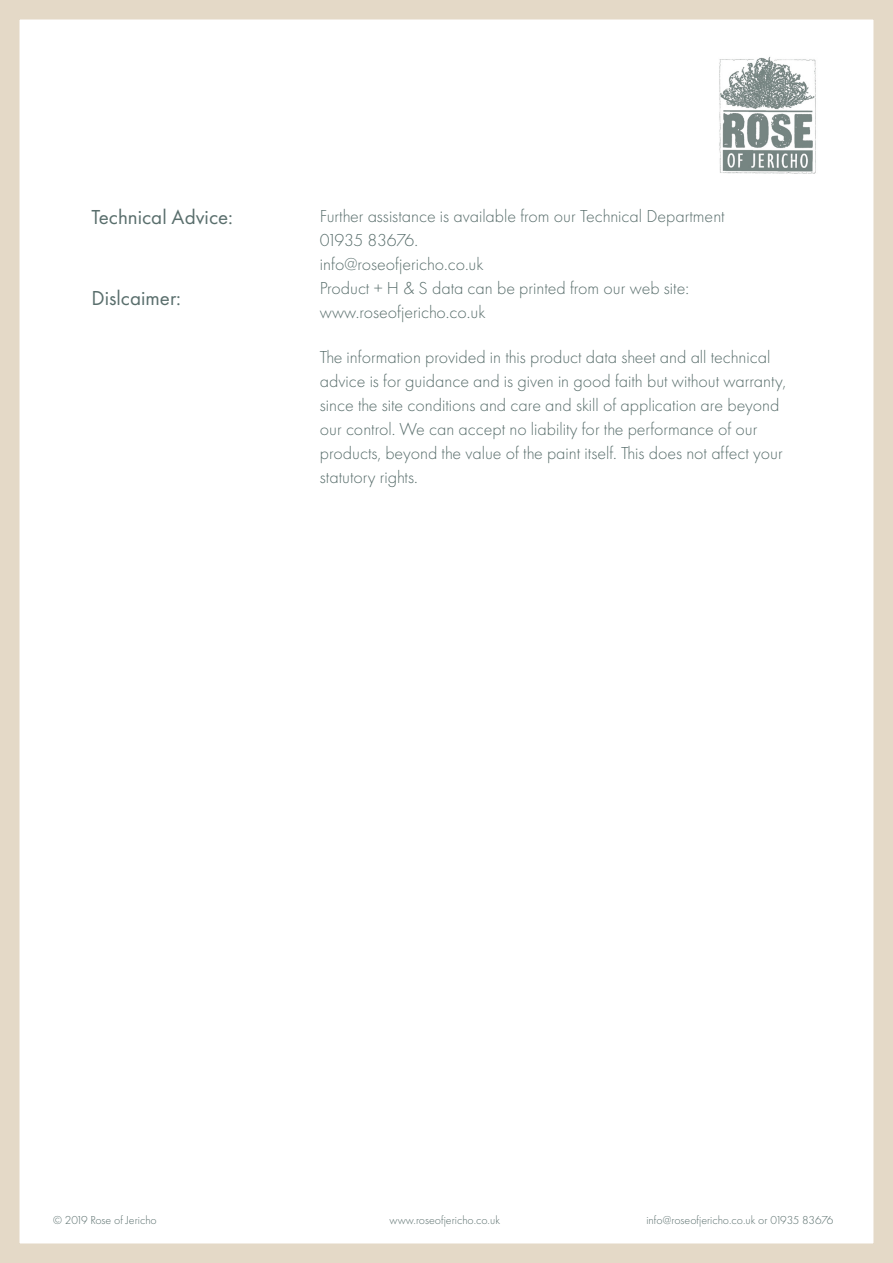
<style>
.page{position:relative;width:893px;height:1263px;background:#fff}
.page>*{position:absolute;margin:0;border:0;box-sizing:border-box;transform-origin:0 0}
.t1{font:21px "Futura PT";color:#596e6c}
.t2{font:300 18px/24px "Futura PT";color:#596e6c}
.t3{font:300 12px "Futura PT";color:#596e6c}
</style>
<div class="page">
<div style="left:0;top:0;width:893px;height:1263px;border:20px solid #e4d9c7"></div>
<img style="left:719px;top:57px;width:97px;height:117px">
<p class="t1" style="left:92px;top:205px;width:143px">Technical Advice:</p>
<p class="t1" style="left:92px;top:286px;width:91px">Dislcaimer:</p>
<p class="t2" style="left:320px;top:204px;width:406px">Further assistance is available from our Technical Department 01935 83676.<br>info@roseofjericho.co.uk<br>Product + H &amp; S data can be printed from our web site: www.roseofjericho.co.uk</p>
<p class="t2" style="left:320px;top:345px;width:468px">The information provided in this product data sheet and all technical advice is for guidance and is given in good faith but without warranty, since the site conditions and care and skill of application are beyond our control. We can accept no liability for the performance of our products, beyond the value of the paint itself. This does not affect your statutory rights.</p>
<p class="t3" style="left:53px;top:1213px;width:105px">© 2019 Rose of Jericho</p>
<p class="t3" style="left:390px;top:1213px;width:112px">www.roseofjericho.co.uk</p>
<p class="t3" style="left:646px;top:1213px;width:189px">info@roseofjericho.co.uk or 01935 83676</p>
</div>
